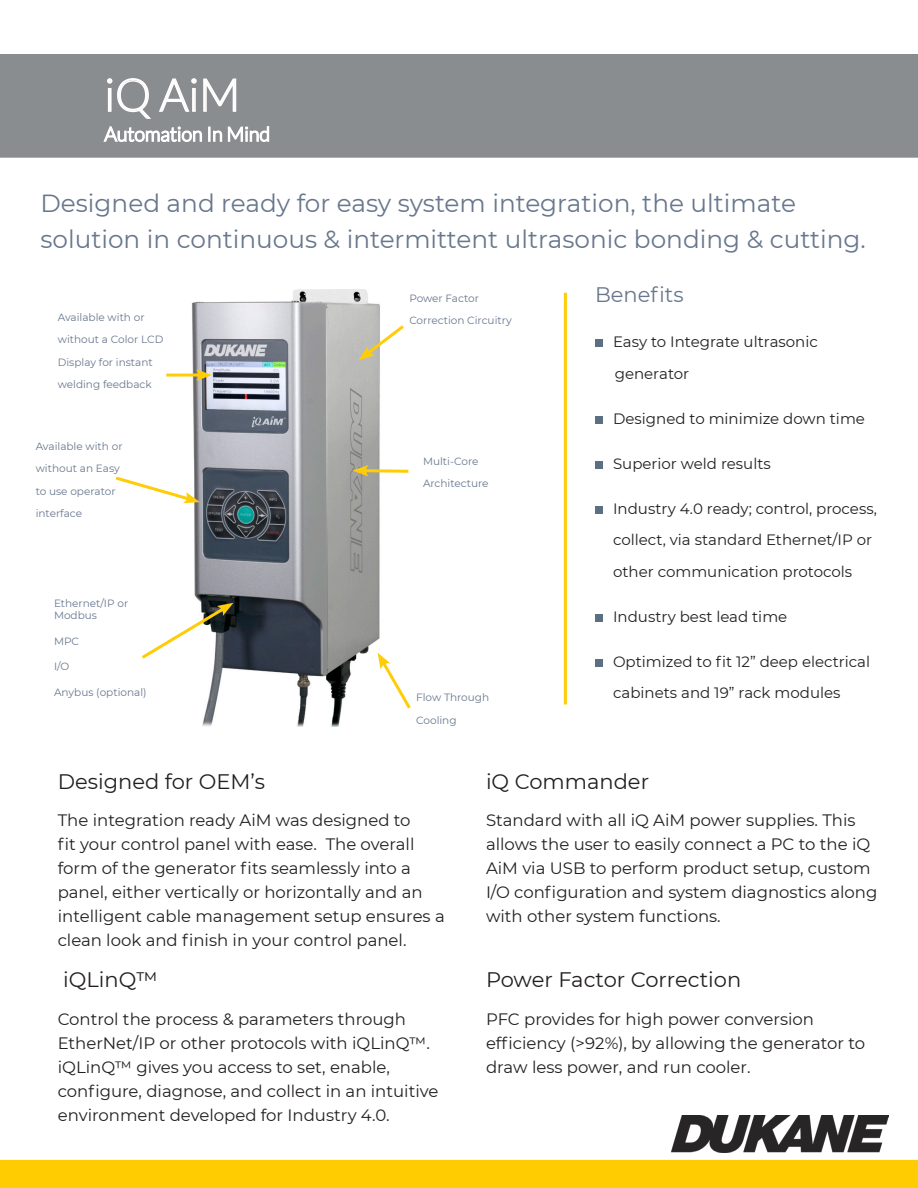
<style>
.page{position:relative;width:918px;height:1188px;background:#fff}
.page>*{position:absolute;margin:0;border:0;box-sizing:border-box;transform-origin:0 0}
.t1{font:300 45px "Lato";color:#fff}
.t2{font:24.75px/36px "Montserrat";color:#68778d}
.t3{font:21px "Montserrat";color:#231f20}
.t4{font:21px "Montserrat";color:#68778d}
.t5{font:16.5px/24px "Montserrat";color:#231f20}
.t6{font:15px/31.5px "Montserrat";color:#231f20}
.t7{font:10.5px/22.5px "Montserrat";color:#68778d}
</style>
<div class="page">
<img style="left:672px;top:1115px;width:217px;height:38px">
<div style="left:0;top:1160px;width:918px;height:28px;background:#ffcc01"></div>
<img style="left:176px;top:289px;width:204px;height:438px">
<div style="left:0;top:54px;width:918px;height:104px;background:#8a8d8f"></div>
<svg style="left:102px;top:76px;width:168px;height:82px"></svg>
<div style="left:595px;top:340px;width:8px;height:7px;background:#5a6f81"></div>
<div style="left:595px;top:416px;width:8px;height:8px;background:#5a6f81"></div>
<div style="left:595px;top:461px;width:8px;height:8px;background:#5a6f81"></div>
<div style="left:595px;top:506px;width:8px;height:8px;background:#5a6f81"></div>
<div style="left:595px;top:614px;width:8px;height:8px;background:#5a6f81"></div>
<div style="left:595px;top:659px;width:8px;height:8px;background:#5a6f81"></div>
<hr style="left:564px;top:293px;width:3px;height:412px;background:#fecd08">
<svg style="left:359px;top:322px;width:45px;height:38px"></svg>
<svg style="left:378px;top:653px;width:33px;height:59px"></svg>
<hr style="left:166px;top:374px;width:36px;height:3px;background:#fecd08">
<svg style="left:196px;top:369px;width:16px;height:12px"></svg>
<svg style="left:141px;top:603px;width:93px;height:59px"></svg>
<svg style="left:353px;top:465px;width:56px;height:12px"></svg>
<svg style="left:115px;top:474px;width:85px;height:29px"></svg>
<p class="t1" style="left:104px;top:71px;width:137px">iQ AiM</p>
<p class="t2" style="left:40px;top:184px;width:827px">Designed and ready for easy system integration, the ultimate solution in continuous &amp; intermittent ultrasonic bonding &amp; cutting.</p>
<p class="t4" style="left:595px;top:280px;width:90px">Benefits</p>
<p class="t6" style="left:613px;top:326px;width:206px">Easy to Integrate ultrasonic generator</p>
<p class="t6" style="left:613px;top:402px;width:253px">Designed to minimize down time</p>
<p class="t6" style="left:613px;top:447px;width:159px">Superior weld results</p>
<p class="t6" style="left:613px;top:492px;width:265px">Industry 4.0 ready; control, process, collect, via standard Ethernet/IP or other communication protocols</p>
<p class="t6" style="left:613px;top:600px;width:176px">Industry best lead time</p>
<p class="t6" style="left:613px;top:645px;width:259px">Optimized to fit 12” deep electrical cabinets and 19” rack modules</p>
<p class="t7" style="left:409px;top:286px;width:71px">Power Factor</p>
<p class="t7" style="left:58px;top:305px;width:88px">Available with or</p>
<p class="t7" style="left:409px;top:309px;width:104px">Correction Circuitry</p>
<p class="t7" style="left:58px;top:328px;width:107px">without a Color LCD<br>Display for instant welding feedback</p>
<p class="t7" style="left:36px;top:435px;width:88px">Available with or without an Easy to use operator interface</p>
<p class="t7" style="left:423px;top:449px;width:67px">Multi-Core<br>Architecture</p>
<p class="t7" style="left:54px;top:597px;width:76px;line-height:12px">Ethernet/IP or<br>Modbus</p>
<p class="t7" style="left:54px;top:630px;width:27px">MPC</p>
<p class="t7" style="left:54px;top:655px;width:17px">I/O</p>
<p class="t7" style="left:54px;top:681px;width:94px">Anybus (optional)</p>
<p class="t7" style="left:416px;top:686px;width:75px">Flow Through<br>Cooling</p>
<p class="t3" style="left:58px;top:767px;width:209px">Designed for OEM’s</p>
<p class="t5" style="left:58px;top:808px;width:389px">The integration ready AiM was designed to<br>fit your control panel with ease. The overall form of the generator fits seamlessly into a panel, either vertically or horizontally and an intelligent cable management setup ensures a clean look and finish in your control panel.</p>
<p class="t3" style="left:63px;top:966px;width:96px">iQLinQ™</p>
<p class="t5" style="left:58px;top:1007px;width:382px">Control the process &amp; parameters through EtherNet/IP or other protocols with iQLinQ™. iQLinQ™ gives you access to set, enable, configure, diagnose, and collect in an intuitive environment developed for Industry 4.0.</p>
<p class="t3" style="left:486px;top:767px;width:165px">iQ Commander</p>
<p class="t5" style="left:486px;top:808px;width:393px">Standard with all iQ AiM power supplies. This allows the user to easily connect a PC to the iQ AiM via USB to perform product setup, custom I/O configuration and system diagnostics along with other system functions.</p>
<p class="t3" style="left:486px;top:965px;width:257px">Power Factor Correction</p>
<p class="t5" style="left:486px;top:1006px;width:381px">PFC provides for high power conversion efficiency (&gt;92%), by allowing the generator to draw less power, and run cooler.</p>
</div>
